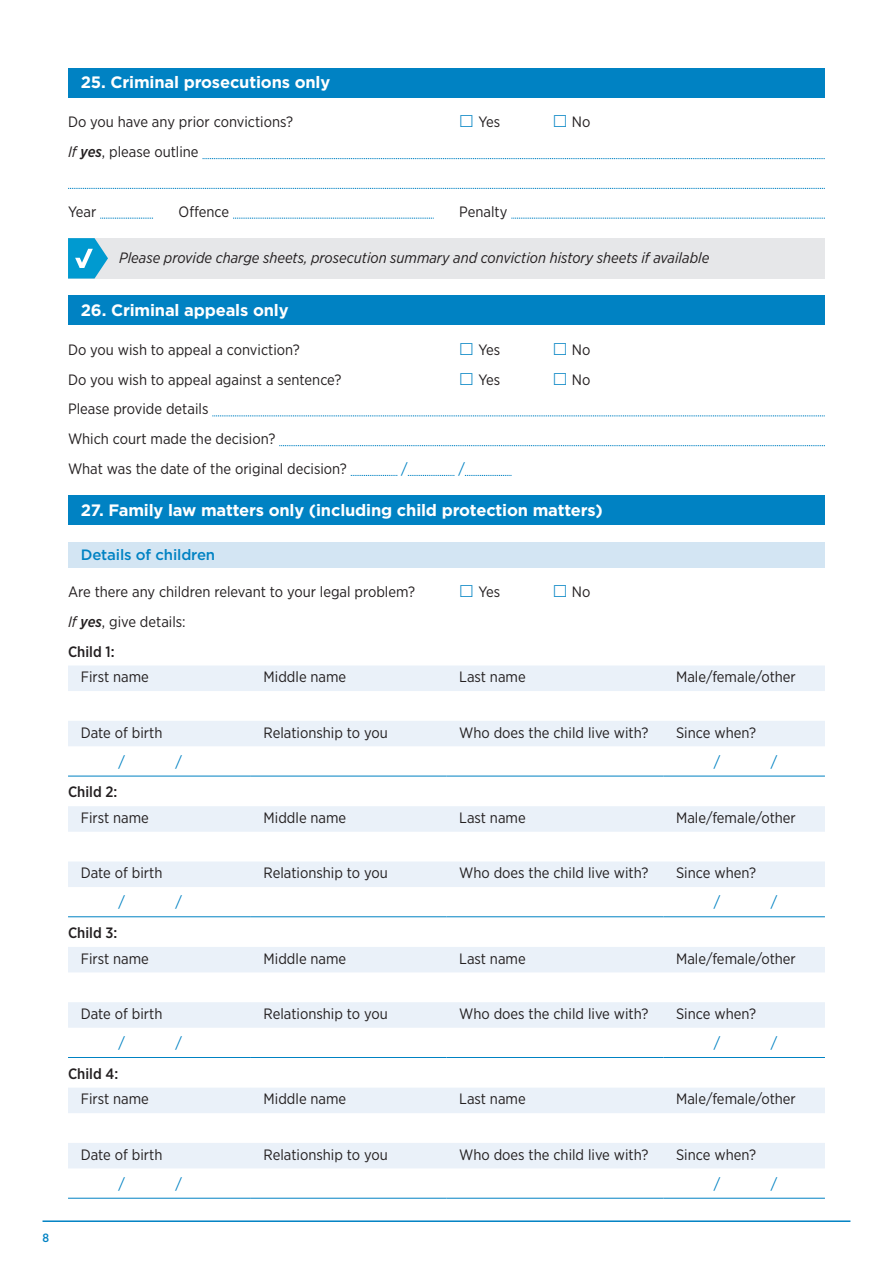
<style>
.page{position:relative;width:893px;height:1263px;background:#fff}
.page>*{position:absolute;margin:0;border:0;box-sizing:border-box;transform-origin:0 0}
.t1{font:700 16.5px "Gotham";letter-spacing:-.01em;color:#fff}
.t2{font:15px/29.7px "Gotham Narrow";color:#231f20}
.t3{font:italic 15px "Gotham Narrow";color:#231f20}
.t4{font:500 15px "Gotham Narrow";color:#231f20}
.t5{font:15px "Gotham Narrow";color:#0082c3}
.t6{font:500 15px "Gotham";letter-spacing:-.01em;color:#0082c3}
.t7{font:500 12px "Gotham Narrow";color:#0082c3}
.s1{font-style:italic}
.s2{font-weight:500;font-style:italic}
.s3{font-weight:500}
</style>
<div class="page">
<hr style="left:43px;top:1220px;width:807px;height:2px;background:#0082c3">
<div style="left:68px;top:68px;width:757px;height:30px;background:#0082c3"></div>
<svg style="left:203px;top:158px;width:622px;height:1px"></svg>
<svg style="left:68px;top:188px;width:757px;height:1px"></svg>
<svg style="left:100px;top:218px;width:53px;height:1px"></svg>
<svg style="left:233px;top:218px;width:201px;height:1px"></svg>
<svg style="left:511px;top:218px;width:314px;height:1px"></svg>
<div style="left:68px;top:238px;width:757px;height:41px;background:#e6e7e9"></div>
<div style="left:68px;top:296px;width:757px;height:29px;background:#0082c3"></div>
<svg style="left:212px;top:416px;width:613px;height:1px"></svg>
<svg style="left:279px;top:445px;width:546px;height:1px"></svg>
<svg style="left:351px;top:475px;width:46px;height:1px"></svg>
<svg style="left:408px;top:475px;width:46px;height:1px"></svg>
<svg style="left:465px;top:475px;width:46px;height:1px"></svg>
<div style="left:68px;top:495px;width:757px;height:30px;background:#0082c3"></div>
<div style="left:68px;top:542px;width:757px;height:26px;background:#d3e5f3"></div>
<svg style="left:68px;top:665px;width:757px;height:81px;fill:#eaf1f9"></svg>
<hr style="left:68px;top:776px;width:183px;height:1px;background:#0082c3">
<hr style="left:251px;top:776px;width:195px;height:1px;background:#0082c3">
<hr style="left:446px;top:776px;width:217px;height:1px;background:#0082c3">
<hr style="left:663px;top:776px;width:162px;height:1px;background:#0082c3">
<svg style="left:68px;top:806px;width:757px;height:81px;fill:#eaf1f9"></svg>
<hr style="left:68px;top:916px;width:183px;height:1px;background:#0082c3">
<hr style="left:251px;top:916px;width:195px;height:1px;background:#0082c3">
<hr style="left:446px;top:916px;width:217px;height:1px;background:#0082c3">
<hr style="left:663px;top:916px;width:162px;height:1px;background:#0082c3">
<svg style="left:68px;top:947px;width:757px;height:81px;fill:#eaf1f9"></svg>
<hr style="left:68px;top:1057px;width:183px;height:1px;background:#0082c3">
<hr style="left:251px;top:1057px;width:195px;height:1px;background:#0082c3">
<hr style="left:446px;top:1057px;width:217px;height:1px;background:#0082c3">
<hr style="left:663px;top:1057px;width:162px;height:1px;background:#0082c3">
<svg style="left:68px;top:1088px;width:757px;height:80px;fill:#eaf1f9"></svg>
<hr style="left:68px;top:1198px;width:183px;height:1px;background:#0082c3">
<hr style="left:251px;top:1198px;width:195px;height:1px;background:#0082c3">
<hr style="left:446px;top:1198px;width:217px;height:1px;background:#0082c3">
<hr style="left:663px;top:1198px;width:162px;height:1px;background:#0082c3">
<svg style="left:68px;top:238px;width:40px;height:41px"></svg>
<p class="t7" style="left:43px;top:1230px;width:8px">8</p>
<p class="t1" style="left:81px;top:71px;width:251px">25. Criminal prosecutions only</p>
<p class="t2" style="left:68px;top:107px;width:227px">Do you have any prior convictions?</p>
<p class="t2" style="left:478px;top:107px;width:23px">Yes</p>
<p class="t2" style="left:572px;top:107px;width:20px">No</p>
<p class="t2" style="left:68px;top:137px;width:132px"><span class="s1">If</span> <span class="s2">yes</span>, please outline</p>
<p class="t2" style="left:68px;top:196px;width:30px">Year</p>
<p class="t2" style="left:179px;top:196px;width:52px">Offence</p>
<p class="t2" style="left:459px;top:196px;width:50px">Penalty</p>
<p class="t3" style="left:119px;top:248px;width:592px">Please provide charge sheets, prosecution summary and conviction history sheets if available</p>
<p class="t1" style="left:81px;top:299px;width:209px">26. Criminal appeals only</p>
<p class="t2" style="left:68px;top:334px;width:233px">Do you wish to appeal a conviction?</p>
<p class="t2" style="left:478px;top:334px;width:23px">Yes</p>
<p class="t2" style="left:572px;top:334px;width:20px">No</p>
<p class="t2" style="left:68px;top:364px;width:275px">Do you wish to appeal against a sentence?</p>
<p class="t2" style="left:478px;top:364px;width:23px">Yes</p>
<p class="t2" style="left:572px;top:364px;width:20px">No</p>
<p class="t2" style="left:68px;top:394px;width:280px">Please provide details<br>Which court made the decision?<br>What was the date of the original decision?</p>
<p class="t5" style="left:401px;top:459px;width:8px">/</p>
<p class="t5" style="left:458px;top:459px;width:8px">/</p>
<p class="t1" style="left:81px;top:499px;width:523px">27. Family law matters only (including child protection matters)</p>
<p class="t6" style="left:81px;top:545px;width:136px">Details of children</p>
<p class="t2" style="left:68px;top:577px;width:349px">Are there any children relevant to your legal problem?</p>
<p class="t2" style="left:478px;top:577px;width:23px">Yes</p>
<p class="t2" style="left:572px;top:577px;width:20px">No</p>
<p class="t2" style="left:68px;top:607px;width:119px"><span class="s1">If</span> <span class="s2">yes</span>, give details:<br><span class="s3">Child 1:</span></p>
<p class="t2" style="left:81px;top:662px;width:70px">First name</p>
<p class="t2" style="left:264px;top:662px;width:84px">Middle name</p>
<p class="t2" style="left:459px;top:662px;width:68px">Last name</p>
<p class="t2" style="left:676px;top:662px;width:121px">Male/female/other</p>
<p class="t2" style="left:81px;top:717px;width:83px">Date of birth</p>
<p class="t2" style="left:264px;top:717px;width:126px">Relationship to you</p>
<p class="t2" style="left:459px;top:717px;width:191px">Who does the child live with?</p>
<p class="t2" style="left:676px;top:717px;width:81px">Since when?</p>
<p class="t5" style="left:119px;top:752px;width:8px">/</p>
<p class="t5" style="left:176px;top:752px;width:8px">/</p>
<p class="t5" style="left:714px;top:752px;width:8px">/</p>
<p class="t5" style="left:771px;top:752px;width:8px">/</p>
<p class="t4" style="left:68px;top:783px;width:51px">Child 2:</p>
<p class="t2" style="left:81px;top:802px;width:70px">First name</p>
<p class="t2" style="left:264px;top:802px;width:84px">Middle name</p>
<p class="t2" style="left:459px;top:802px;width:68px">Last name</p>
<p class="t2" style="left:676px;top:802px;width:121px">Male/female/other</p>
<p class="t2" style="left:81px;top:858px;width:83px">Date of birth</p>
<p class="t2" style="left:264px;top:858px;width:126px">Relationship to you</p>
<p class="t2" style="left:459px;top:858px;width:191px">Who does the child live with?</p>
<p class="t2" style="left:676px;top:858px;width:81px">Since when?</p>
<p class="t5" style="left:119px;top:893px;width:8px">/</p>
<p class="t5" style="left:176px;top:893px;width:8px">/</p>
<p class="t5" style="left:714px;top:893px;width:8px">/</p>
<p class="t5" style="left:771px;top:893px;width:8px">/</p>
<p class="t4" style="left:68px;top:923px;width:51px">Child 3:</p>
<p class="t2" style="left:81px;top:943px;width:70px">First name</p>
<p class="t2" style="left:264px;top:943px;width:84px">Middle name</p>
<p class="t2" style="left:459px;top:943px;width:68px">Last name</p>
<p class="t2" style="left:676px;top:943px;width:121px">Male/female/other</p>
<p class="t2" style="left:81px;top:998px;width:83px">Date of birth</p>
<p class="t2" style="left:264px;top:998px;width:126px">Relationship to you</p>
<p class="t2" style="left:459px;top:998px;width:191px">Who does the child live with?</p>
<p class="t2" style="left:676px;top:998px;width:81px">Since when?</p>
<p class="t5" style="left:119px;top:1033px;width:8px">/</p>
<p class="t5" style="left:176px;top:1033px;width:8px">/</p>
<p class="t5" style="left:714px;top:1033px;width:8px">/</p>
<p class="t5" style="left:771px;top:1033px;width:8px">/</p>
<p class="t4" style="left:68px;top:1064px;width:52px">Child 4:</p>
<p class="t2" style="left:81px;top:1084px;width:70px">First name</p>
<p class="t2" style="left:264px;top:1084px;width:84px">Middle name</p>
<p class="t2" style="left:459px;top:1084px;width:68px">Last name</p>
<p class="t2" style="left:676px;top:1084px;width:121px">Male/female/other</p>
<p class="t2" style="left:81px;top:1139px;width:83px">Date of birth</p>
<p class="t2" style="left:264px;top:1139px;width:126px">Relationship to you</p>
<p class="t2" style="left:459px;top:1139px;width:191px">Who does the child live with?</p>
<p class="t2" style="left:676px;top:1139px;width:81px">Since when?</p>
<p class="t5" style="left:119px;top:1174px;width:8px">/</p>
<p class="t5" style="left:176px;top:1174px;width:8px">/</p>
<p class="t5" style="left:714px;top:1174px;width:8px">/</p>
<p class="t5" style="left:771px;top:1174px;width:8px">/</p>
</div>
